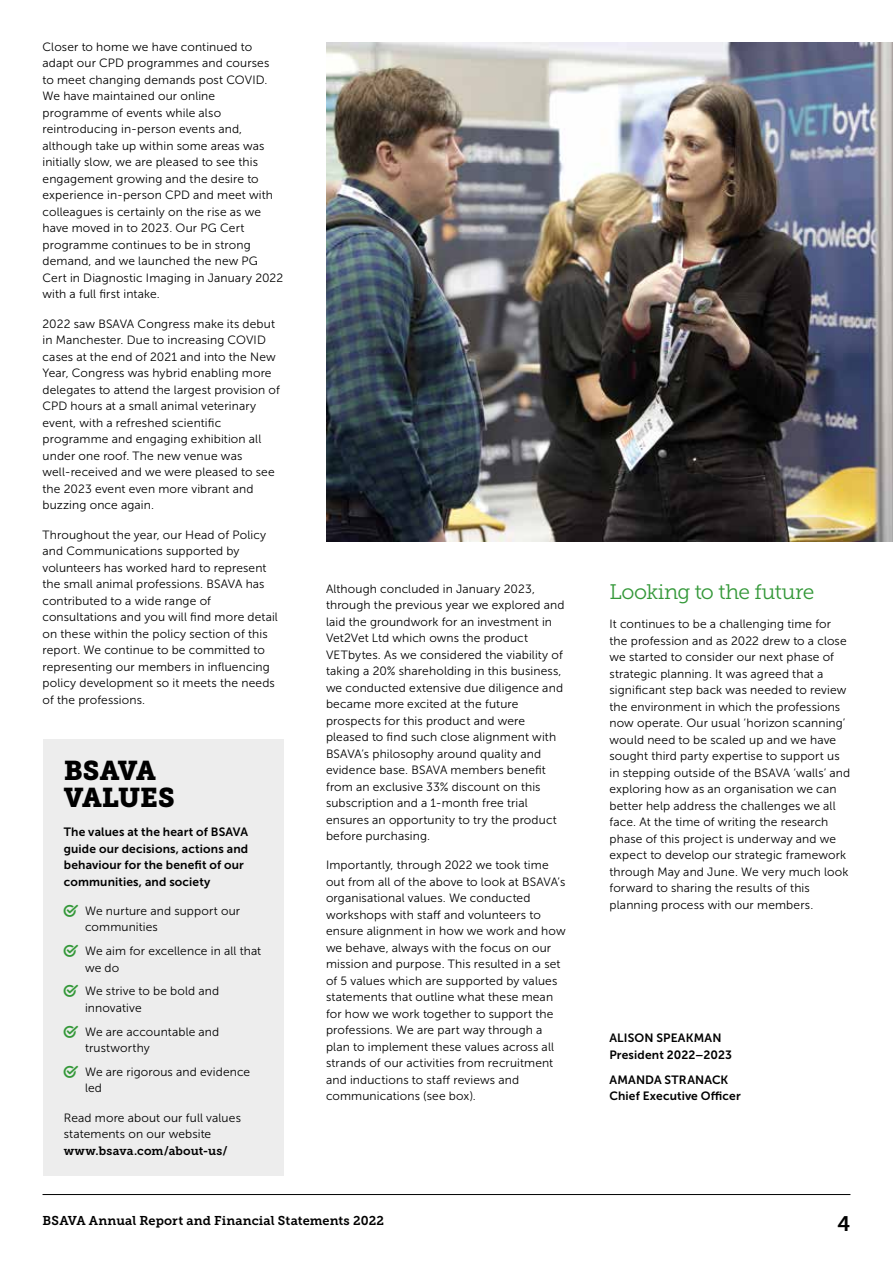
<style>
.page{position:relative;width:893px;height:1263px;background:#fff}
.page>*{position:absolute;margin:0;border:0;box-sizing:border-box;transform-origin:0 0}
.t1{font:27px/27px "Museo Slab 900";letter-spacing:-.005em;color:#000}
.t2{font:21px "Museo Slab 300";letter-spacing:-.02em;color:#349839}
.t3{font:21px "Museo Slab 700";color:#000}
.t4{font:12.75px "Museo Slab 700";letter-spacing:.01em;color:#000}
.t5{font:12px/16.5px "Museo Sans 300";letter-spacing:.01em;color:#000}
.t6{font:12px/16.5px "Museo Sans 700";letter-spacing:.01em;color:#000}
.t7{font:12px "Museo Slab 700";letter-spacing:.015em;color:#000}
</style>
<div class="page">
<hr style="left:43px;top:1194px;width:807px;height:1px;background:#000">
<div style="left:43px;top:739px;width:240px;height:437px;background:#ededed"></div>
<img style="left:326px;top:43px;width:567px;height:499px">
<p class="t5" style="left:43px;top:39px;width:242px">Closer to home we have continued to adapt our CPD programmes and courses to meet changing demands post COVID.<br>We have maintained our online programme of events while also reintroducing in-person events and, although take up within some areas was initially slow, we are pleased to see this engagement growing and the desire to experience in-person CPD and meet with colleagues is certainly on the rise as we have moved in to 2023. Our PG Cert programme continues to be in strong demand, and we launched the new PG Cert in Diagnostic Imaging in January 2022 with a full first intake.</p>
<p class="t5" style="left:43px;top:315px;width:239px">2022 saw BSAVA Congress make its debut in Manchester. Due to increasing COVID cases at the end of 2021 and into the New Year, Congress was hybrid enabling more delegates to attend the largest provision of CPD hours at a small animal veterinary event, with a refreshed scientific programme and engaging exhibition all under one roof. The new venue was well-received and we were pleased to see the 2023 event even more vibrant and buzzing once again.</p>
<p class="t5" style="left:43px;top:526px;width:237px">Throughout the year, our Head of Policy and Communications supported by volunteers has worked hard to represent the small animal professions. BSAVA has contributed to a wide range of consultations and you will find more detail on these within the policy section of this report. We continue to be committed to representing our members in influencing policy development so it meets the needs of the professions.</p>
<h1 class="t1" style="left:64px;top:757px;width:112px">BSAVA<br>VALUES</h1>
<p class="t6" style="left:64px;top:824px;width:186px">The values at the heart of BSAVA guide our decisions, actions and behaviour for the benefit of our communities, and society</p>
<p class="t5" style="left:85px;top:902px;width:157px">We nurture and support our communities</p>
<p class="t5" style="left:85px;top:943px;width:178px">We aim for excellence in all that we do</p>
<p class="t5" style="left:85px;top:983px;width:136px">We strive to be bold and innovative</p>
<p class="t5" style="left:85px;top:1023px;width:136px">We are accountable and trustworthy</p>
<p class="t5" style="left:85px;top:1063px;width:167px">We are rigorous and evidence led</p>
<p class="t5" style="left:64px;top:1109px;width:179px">Read more about our full values statements on our website</p>
<p class="t7" style="left:64px;top:1143px;width:165px">www.bsava.com/about-us/</p>
<p class="t5" style="left:326px;top:580px;width:240px">Although concluded in January 2023, through the previous year we explored and laid the groundwork for an investment in Vet2Vet Ltd which owns the product VETbytes. As we considered the viability of taking a 20% shareholding in this business, we conducted extensive due diligence and became more excited at the future prospects for this product and were pleased to find such close alignment with BSAVA’s philosophy around quality and evidence base. BSAVA members benefit from an exclusive 33% discount on this subscription and a 1-month free trial ensures an opportunity to try the product before purchasing.</p>
<p class="t5" style="left:326px;top:857px;width:241px">Importantly, through 2022 we took time out from all of the above to look at BSAVA’s organisational values. We conducted workshops with staff and volunteers to ensure alignment in how we work and how we behave, always with the focus on our mission and purpose. This resulted in a set of 5 values which are supported by values statements that outline what these mean for how we work together to support the professions. We are part way through a plan to implement these values across all strands of our activities from recruitment and inductions to staff reviews and communications (see box).</p>
<h2 class="t2" style="left:609px;top:580px;width:206px">Looking to the future</h2>
<p class="t5" style="left:609px;top:616px;width:242px">It continues to be a challenging time for the profession and as 2022 drew to a close we started to consider our next phase of strategic planning. It was agreed that a significant step back was needed to review the environment in which the professions now operate. Our usual ‘horizon scanning’ would need to be scaled up and we have sought third party expertise to support us in stepping outside of the BSAVA ‘walls’ and exploring how as an organisation we can better help address the challenges we all face. At the time of writing the research phase of this project is underway and we expect to develop our strategic framework through May and June. We very much look forward to sharing the results of this planning process with our members.</p>
<p class="t6" style="left:609px;top:1030px;width:124px">ALISON SPEAKMAN<br>President 2022–2023</p>
<p class="t6" style="left:609px;top:1071px;width:133px">AMANDA STRANACK<br>Chief Executive Officer</p>
<p class="t4" style="left:43px;top:1213px;width:343px">BSAVA Annual Report and Financial Statements 2022</p>
<h2 class="t3" style="left:837px;top:1212px;width:14px">4</h2>
</div>
